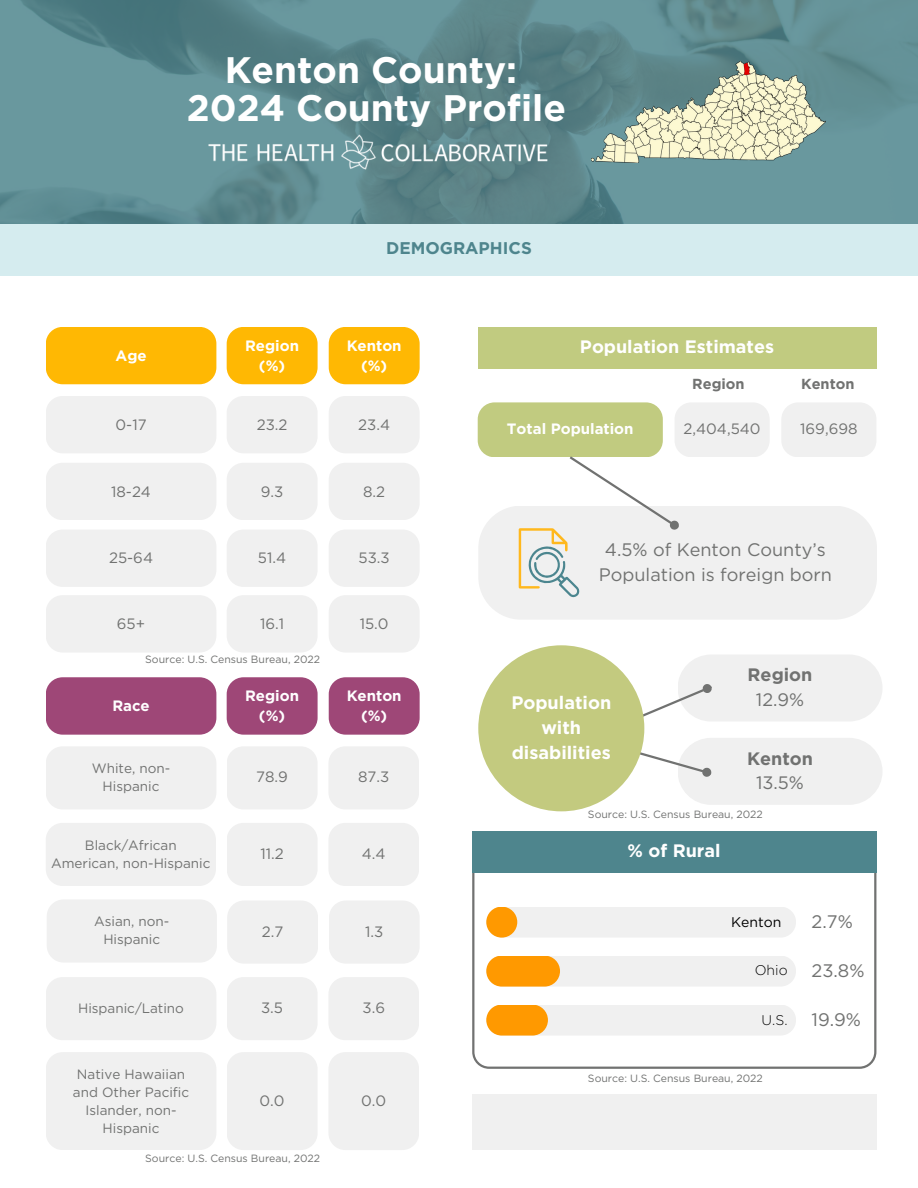
<style>
.page{position:relative;width:918px;height:1188px;background:#fff}
.page>*{position:absolute;margin:0;border:0;box-sizing:border-box;transform-origin:0 0}
.t1{font:700 36.9px/38.2px "Gotham";color:#fff;text-align:center}
.t2{font:18.15px/24.8px "Gotham";color:#717271;text-align:center}
.t3{font:700 18.15px/24.8px "Gotham";color:#fff;text-align:center}
.t4{font:700 18px "Gotham";color:#fff}
.t5{font:700 18px/24.8px "Gotham";color:#717271;text-align:center}
.t6{font:700 16.95px "Gotham";color:#4e858d}
.t7{font:15px "Gotham";color:#717271}
.t8{font:700 15px/20.2px "Gotham";color:#fff;text-align:center}
.t9{font:700 14.55px "Gotham";color:#717271}
.t10{font:300 13.95px "Gotham";color:#000}
.t11{font:13.95px "Gotham";color:#000}
.t12{font:13.5px "Gotham";color:#717271}
.t13{font:10.5px "Gotham";color:#717271}
.s1{font-weight:400}
</style>
<div class="page">
<img style="left:0;top:0;width:918px;height:224px">
<svg style="left:472px;top:873px;width:404px;height:196px"></svg>
<div style="left:472px;top:831px;width:404px;height:42px;background:#4e858d"></div>
<div style="left:486px;top:907px;width:310px;height:31px;background:#f0f0f0;border-radius:15px"></div>
<div style="left:486px;top:907px;width:31px;height:31px;background:#f90;border-radius:50%"></div>
<div style="left:486px;top:956px;width:310px;height:31px;background:#f0f0f0;border-radius:15px"></div>
<div style="left:486px;top:956px;width:74px;height:31px;background:#f90;border-radius:15px"></div>
<div style="left:486px;top:1005px;width:310px;height:31px;background:#f0f0f0;border-radius:15px"></div>
<div style="left:486px;top:1005px;width:62px;height:31px;background:#f90;border-radius:15px"></div>
<img style="left:196px;top:131px;width:361px;height:45px">
<div style="left:0;top:224px;width:918px;height:51px;background:#d5ecef"></div>
<div style="left:478px;top:327px;width:398px;height:41px;background:#c1cb80"></div>
<div style="left:675px;top:402px;width:95px;height:55px;background:#f0f0f0;border-radius:17px"></div>
<div style="left:781px;top:402px;width:95px;height:55px;background:#f0f0f0;border-radius:17px"></div>
<div style="left:478px;top:402px;width:185px;height:55px;background:#c1cb80;border-radius:17px"></div>
<div style="left:478px;top:506px;width:399px;height:113px;background:#f0f0f0"></div>
<div style="left:678px;top:655px;width:205px;height:67px;background:#f0f0f0;border-radius:34px"></div>
<div style="left:678px;top:738px;width:205px;height:67px;background:#f0f0f0;border-radius:34px"></div>
<div style="left:227px;top:396px;width:91px;height:57px;background:#f0f0f0;border-radius:17px"></div>
<div style="left:329px;top:396px;width:91px;height:57px;background:#f0f0f0;border-radius:17px"></div>
<div style="left:46px;top:396px;width:170px;height:57px;background:#f0f0f0;border-radius:17px"></div>
<div style="left:227px;top:463px;width:91px;height:57px;background:#f0f0f0;border-radius:17px"></div>
<div style="left:329px;top:463px;width:91px;height:57px;background:#f0f0f0;border-radius:17px"></div>
<div style="left:46px;top:463px;width:170px;height:57px;background:#f0f0f0;border-radius:17px"></div>
<div style="left:227px;top:530px;width:91px;height:57px;background:#f0f0f0;border-radius:17px"></div>
<div style="left:329px;top:530px;width:91px;height:57px;background:#f0f0f0;border-radius:17px"></div>
<div style="left:46px;top:530px;width:170px;height:57px;background:#f0f0f0;border-radius:17px"></div>
<div style="left:227px;top:327px;width:91px;height:57px;background:#ffb803;border-radius:17px"></div>
<div style="left:329px;top:327px;width:91px;height:57px;background:#ffb803;border-radius:17px"></div>
<div style="left:46px;top:327px;width:170px;height:57px;background:#ffb803;border-radius:17px"></div>
<div style="left:227px;top:595px;width:91px;height:58px;background:#f0f0f0;border-radius:17px"></div>
<div style="left:329px;top:595px;width:91px;height:58px;background:#f0f0f0;border-radius:17px"></div>
<div style="left:46px;top:595px;width:170px;height:58px;background:#f0f0f0;border-radius:17px"></div>
<div style="left:227px;top:746px;width:91px;height:63px;background:#f0f0f0;border-radius:17px"></div>
<div style="left:328px;top:746px;width:91px;height:63px;background:#f0f0f0;border-radius:17px"></div>
<div style="left:46px;top:746px;width:170px;height:63px;background:#f0f0f0;border-radius:17px"></div>
<div style="left:227px;top:823px;width:91px;height:63px;background:#f0f0f0;border-radius:17px"></div>
<div style="left:328px;top:823px;width:91px;height:63px;background:#f0f0f0;border-radius:17px"></div>
<div style="left:46px;top:823px;width:170px;height:63px;background:#f0f0f0;border-radius:17px"></div>
<div style="left:227px;top:901px;width:91px;height:63px;background:#f0f0f0;border-radius:17px"></div>
<div style="left:329px;top:901px;width:91px;height:63px;background:#f0f0f0;border-radius:17px"></div>
<div style="left:47px;top:899px;width:170px;height:64px;background:#f0f0f0;border-radius:17px"></div>
<div style="left:227px;top:677px;width:91px;height:58px;background:#9e4777;border-radius:17px"></div>
<div style="left:329px;top:677px;width:91px;height:58px;background:#9e4777;border-radius:17px"></div>
<div style="left:46px;top:677px;width:170px;height:58px;background:#9e4777;border-radius:17px"></div>
<div style="left:227px;top:977px;width:91px;height:63px;background:#f0f0f0;border-radius:17px"></div>
<div style="left:328px;top:977px;width:91px;height:63px;background:#f0f0f0;border-radius:17px"></div>
<div style="left:46px;top:977px;width:170px;height:63px;background:#f0f0f0;border-radius:17px"></div>
<div style="left:227px;top:1052px;width:91px;height:98px;background:#f0f0f0;border-radius:17px"></div>
<div style="left:328px;top:1052px;width:91px;height:98px;background:#f0f0f0;border-radius:17px"></div>
<div style="left:46px;top:1052px;width:170px;height:98px;background:#f0f0f0;border-radius:17px"></div>
<svg style="left:627px;top:681px;width:85px;height:98px"></svg>
<div style="left:478px;top:645px;width:166px;height:166px;background:#c3ca7f;border-radius:50%"></div>
<svg style="left:519px;top:454px;width:163px;height:143px"></svg>
<div style="left:472px;top:1095px;width:404px;height:55px;background:#f0f0f0"></div>
<img style="left:592px;top:61px;width:234px;height:101px">
<h6 class="t1" style="left:187px;top:51px;width:381px">Kenton County:<br>2024 County Profile</h6>
<p class="t8" style="left:115px;top:345px;width:33px">Age</p>
<h1 class="t6" style="left:386px;top:238px;width:147px">DEMOGRAPHICS</h1>
<p class="t8" style="left:245px;top:335px;width:55px">Region (%)</p>
<p class="t8" style="left:347px;top:335px;width:56px">Kenton (%)</p>
<p class="t4" style="left:580px;top:335px;width:196px">Population Estimates</p>
<p class="t9" style="left:692px;top:375px;width:54px">Region</p>
<p class="t9" style="left:801px;top:375px;width:55px">Kenton</p>
<p class="t7" style="left:116px;top:415px;width:33px">0-17</p>
<h6 class="t7" style="left:257px;top:415px;width:32px">23.2</h6>
<p class="t7" style="left:358px;top:415px;width:33px">23.4</p>
<p class="t7" style="left:111px;top:482px;width:41px">18-24</p>
<p class="t7" style="left:261px;top:482px;width:24px">9.3</p>
<p class="t7" style="left:363px;top:482px;width:24px">8.2</p>
<p class="t7" style="left:109px;top:549px;width:46px">25-64</p>
<p class="t7" style="left:258px;top:549px;width:30px">51.4</p>
<p class="t7" style="left:359px;top:549px;width:33px">53.3</p>
<h6 class="t7" style="left:117px;top:615px;width:30px">65+</h6>
<p class="t7" style="left:260px;top:615px;width:26px">16.1</p>
<p class="t7" style="left:360px;top:615px;width:30px">15.0</p>
<h4 class="t13" style="left:145px;top:655px;width:176px">Source: U.S. Census Bureau, 2022</h4>
<p class="t8" style="left:112px;top:695px;width:39px">Race</p>
<p class="t12" style="left:92px;top:760px;width:80px">White, non-</p>
<p class="t12" style="left:103px;top:778px;width:58px">Hispanic</p>
<p class="t12" style="left:85px;top:837px;width:93px">Black/African</p>
<p class="t12" style="left:51px;top:855px;width:161px">American, non-Hispanic</p>
<p class="t12" style="left:94px;top:913px;width:77px">Asian, non-</p>
<p class="t12" style="left:103px;top:931px;width:58px">Hispanic</p>
<p class="t8" style="left:245px;top:685px;width:55px">Region (%)</p>
<p class="t8" style="left:347px;top:685px;width:56px">Kenton (%)</p>
<h6 class="t7" style="left:256px;top:768px;width:33px">78.9</h6>
<h6 class="t7" style="left:358px;top:768px;width:33px">87.3</h6>
<p class="t7" style="left:260px;top:844px;width:25px">11.2</p>
<p class="t7" style="left:362px;top:844px;width:25px">4.4</p>
<p class="t7" style="left:262px;top:922px;width:23px">2.7</p>
<p class="t7" style="left:365px;top:922px;width:20px">1.3</p>
<p class="t12" style="left:78px;top:1000px;width:107px">Hispanic/Latino</p>
<p class="t7" style="left:261px;top:999px;width:24px">3.5</p>
<p class="t7" style="left:363px;top:999px;width:24px">3.6</p>
<p class="t12" style="left:77px;top:1066px;width:110px">Native Hawaiian</p>
<p class="t12" style="left:73px;top:1084px;width:118px">and Other Pacific</p>
<p class="t12" style="left:86px;top:1102px;width:92px">Islander, non-</p>
<p class="t12" style="left:103px;top:1120px;width:58px">Hispanic</p>
<p class="t7" style="left:260px;top:1092px;width:27px">0.0</p>
<p class="t7" style="left:361px;top:1092px;width:27px">0.0</p>
<p class="t13" style="left:145px;top:1154px;width:176px">Source: U.S. Census Bureau, 2022</p>
<h6 class="t8" style="left:507px;top:418px;width:128px">Total Population</h6>
<p class="t7" style="left:684px;top:420px;width:79px">2,404,540</p>
<h2 class="t7" style="left:800px;top:420px;width:59px">169,698</h2>
<h6 class="t2" style="left:599px;top:537px;width:235px">4.5% of Kenton County’s<br>Population is foreign born</h6>
<h3 class="t3" style="left:511px;top:690px;width:101px">Population with disabilities</h3>
<h4 class="t5" style="left:748px;top:662px;width:66px">Region<br><span class="s1">12.9%</span></h4>
<h3 class="t5" style="left:747px;top:746px;width:68px">Kenton<br><span class="s1">13.5%</span></h3>
<p class="t13" style="left:588px;top:810px;width:176px">Source: U.S. Census Bureau, 2022</p>
<p class="t4" style="left:628px;top:840px;width:94px">% of Rural</p>
<h6 class="t11" style="left:731px;top:914px;width:52px">Kenton</h6>
<h6 class="t10" style="left:755px;top:962px;width:34px">Ohio</h6>
<p class="t10" style="left:762px;top:1012px;width:28px">U.S.</p>
<h4 class="t13" style="left:588px;top:1074px;width:176px">Source: U.S. Census Bureau, 2022</h4>
<h2 class="t2" style="left:812px;top:909px;width:43px">2.7%</h2>
<h2 class="t2" style="left:812px;top:958px;width:54px">23.8%</h2>
<h2 class="t2" style="left:812px;top:1007px;width:51px">19.9%</h2>
</div>
